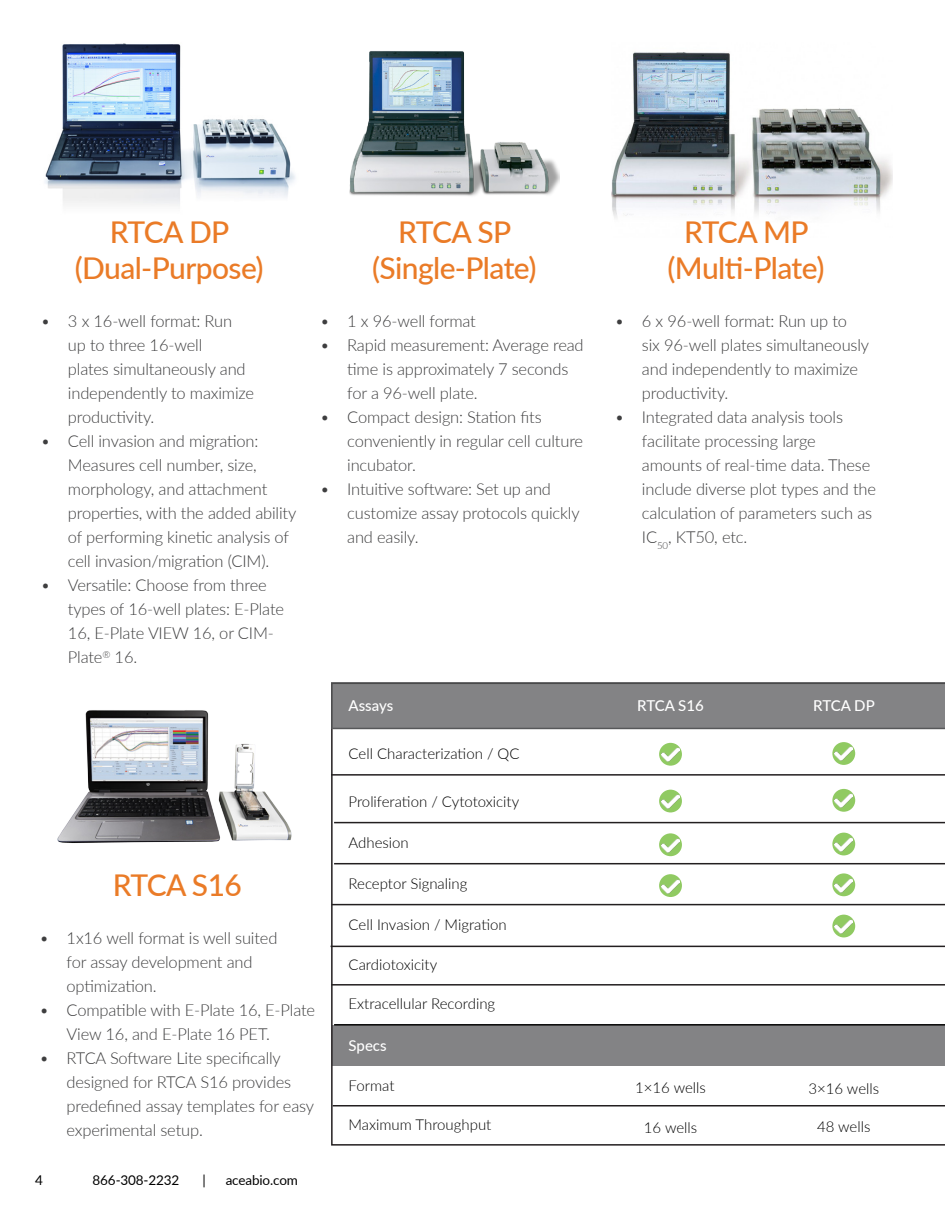
<style>
.page{position:relative;width:945px;height:1215px;background:#fff}
.page>*{position:absolute;margin:0;border:0;box-sizing:border-box;transform-origin:0 0}
.Orange_Subhead{font:500 30px "Lato";letter-spacing:-.02em;color:#ea7b27}
.t1{font:300 16.5px/24px "Lato";letter-spacing:-.01em;color:#3e3e3f}
.Lato_Reg{font:300 15px "Lato";color:#000}
.Lato_Reg-2{font:500 15px "Lato";color:#fff}
.t2{font:13.5px "Lato";letter-spacing:-.01em;color:#000}
</style>
<div class="page">
<img style="left:611px;top:52px;width:281px;height:166px">
<img style="left:45px;top:43px;width:250px;height:163px">
<svg style="left:331px;top:729px;width:614px;height:417px"></svg>
<div style="left:331px;top:683px;width:614px;height:46px;background:#838385"></div>
<hr style="left:333px;top:728px;width:612px;height:1px;background:#57585a">
<hr style="left:331px;top:774px;width:614px;height:2px;background:#231f20">
<hr style="left:334px;top:822px;width:611px;height:1px;background:#231f20">
<hr style="left:334px;top:863px;width:611px;height:1px;background:#231f20">
<hr style="left:332px;top:904px;width:613px;height:1px;background:#231f20">
<hr style="left:331px;top:946px;width:614px;height:1px;background:#231f20">
<hr style="left:331px;top:984px;width:614px;height:2px;background:#231f20">
<hr style="left:334px;top:1024px;width:611px;height:2px;background:#000">
<hr style="left:333px;top:1105px;width:612px;height:2px;background:#231f20">
<img style="left:349px;top:51px;width:210px;height:145px">
<svg style="left:659px;top:743px;width:23px;height:23px"></svg>
<img style="left:662px;top:746px;width:18px;height:18px">
<div style="left:659px;top:790px;width:23px;height:22px;background:#90ca62;border-radius:50%"></div>
<img style="left:662px;top:792px;width:18px;height:18px">
<svg style="left:659px;top:833px;width:23px;height:23px"></svg>
<img style="left:662px;top:836px;width:18px;height:18px">
<svg style="left:659px;top:874px;width:23px;height:23px"></svg>
<img style="left:662px;top:877px;width:18px;height:18px">
<svg style="left:832px;top:742px;width:23px;height:23px"></svg>
<img style="left:835px;top:745px;width:18px;height:18px">
<svg style="left:832px;top:789px;width:23px;height:23px"></svg>
<img style="left:835px;top:792px;width:18px;height:18px">
<div style="left:832px;top:833px;width:23px;height:22px;background:#90ca62;border-radius:50%"></div>
<img style="left:835px;top:835px;width:18px;height:18px">
<svg style="left:832px;top:873px;width:23px;height:23px"></svg>
<img style="left:835px;top:876px;width:18px;height:18px">
<div style="left:832px;top:915px;width:23px;height:22px;background:#90ca62;border-radius:50%"></div>
<img style="left:835px;top:917px;width:18px;height:18px">
<img style="left:57px;top:710px;width:235px;height:133px">
<p class="Orange_Subhead" style="left:110px;top:211px;width:121px">RTCA DP</p>
<p class="Orange_Subhead" style="left:75px;top:247px;width:190px">(Dual-Purpose)</p>
<p class="t1" style="left:68px;top:309px;width:188px;text-indent:-27px">• 3 x 16-well format: Run up to three 16-well<br>plates simultaneously and independently to maximize productivity.</p>
<p class="t1" style="left:68px;top:429px;width:230px;text-indent:-27px">• Cell invasion and migration:<br>Measures cell number, size, morphology, and attachment properties, with the added ability of performing kinetic analysis of cell invasion/migration (CIM).</p>
<p class="t1" style="left:68px;top:573px;width:218px;text-indent:-27px">• Versatile: Choose from three types of 16-well plates: E-Plate<br>16, E-Plate VIEW 16, or CIM-<br>Plate<sup>®</sup> 16.</p>
<p class="Orange_Subhead" style="left:398px;top:211px;width:114px">RTCA SP</p>
<p class="Orange_Subhead" style="left:372px;top:247px;width:166px">(Single-Plate)</p>
<p class="t1" style="left:320px;top:309px;width:157px">• 1 x 96-well format</p>
<p class="t1" style="left:347px;top:333px;width:238px;text-indent:-27px">• Rapid measurement: Average read time is approximately 7 seconds for a 96-well plate.</p>
<p class="t1" style="left:347px;top:405px;width:237px;text-indent:-27px">• Compact design: Station fits conveniently in regular cell culture incubator.</p>
<p class="t1" style="left:347px;top:477px;width:234px;text-indent:-27px">• Intuitive software: Set up and customize assay protocols quickly and easily.</p>
<p class="Orange_Subhead" style="left:113px;top:863px;width:131px">RTCA S16</p>
<p class="t1" style="left:67px;top:925px;width:212px;text-indent:-27px">• 1x16 well format is well suited for assay development and optimization.</p>
<p class="t1" style="left:67px;top:997px;width:250px;text-indent:-27px">• Compatible with E-Plate 16, E-Plate<br>View 16, and E-Plate 16 PET.</p>
<p class="t1" style="left:67px;top:1045px;width:249px;text-indent:-27px">• RTCA Software Lite specifically designed for RTCA S16 provides predefined assay templates for easy experimental setup.</p>
<p class="t2" style="left:35px;top:1170px;width:9px">4</p>
<p class="t2" style="left:93px;top:1170px;width:88px">866-308-2232</p>
<p class="t2" style="left:203px;top:1170px;width:5px">|</p>
<p class="t2" style="left:226px;top:1170px;width:74px">aceabio.com</p>
<p class="Lato_Reg-2" style="left:349px;top:695px;width:46px">Assays</p>
<p class="Lato_Reg" style="left:349px;top:744px;width:173px">Cell Characterization / QC</p>
<p class="Lato_Reg" style="left:349px;top:792px;width:172px">Proliferation / Cytotoxicity</p>
<p class="Lato_Reg" style="left:349px;top:832px;width:62px">Adhesion</p>
<p class="Lato_Reg" style="left:349px;top:873px;width:120px">Receptor Signaling</p>
<p class="Lato_Reg" style="left:349px;top:914px;width:160px">Cell Invasion / Migration</p>
<p class="Lato_Reg" style="left:349px;top:954px;width:90px">Cardiotoxicity</p>
<p class="Lato_Reg" style="left:349px;top:993px;width:148px">Extracellular Recording</p>
<p class="Lato_Reg-2" style="left:349px;top:1035px;width:40px">Specs</p>
<p class="Lato_Reg" style="left:349px;top:1075px;width:47px">Format</p>
<p class="Lato_Reg" style="left:349px;top:1114px;width:144px">Maximum Throughput</p>
<p class="Orange_Subhead" style="left:684px;top:211px;width:126px">RTCA MP</p>
<p class="Orange_Subhead" style="left:667px;top:247px;width:159px">(Multi-Plate)</p>
<p class="t1" style="left:642px;top:309px;width:229px;text-indent:-27px">• 6 x 96-well format: Run up to six 96-well plates simultaneously and independently to maximize productivity.</p>
<p class="t1" style="left:642px;top:405px;width:236px;text-indent:-27px">• Integrated data analysis tools facilitate processing large amounts of real-time data. These include diverse plot types and the calculation of parameters such as<br>IC<sub>50</sub>, KT50, etc.</p>
<p class="Lato_Reg-2" style="left:637px;top:694px;width:68px">RTCA S16</p>
<p class="Lato_Reg-2" style="left:813px;top:695px;width:63px">RTCA DP</p>
<p class="Lato_Reg" style="left:635px;top:1077px;width:72px">1×16 wells</p>
<p class="Lato_Reg" style="left:644px;top:1117px;width:55px">16 wells</p>
<p class="Lato_Reg" style="left:808px;top:1078px;width:72px">3×16 wells</p>
<p class="Lato_Reg" style="left:817px;top:1117px;width:55px">48 wells</p>
</div>
